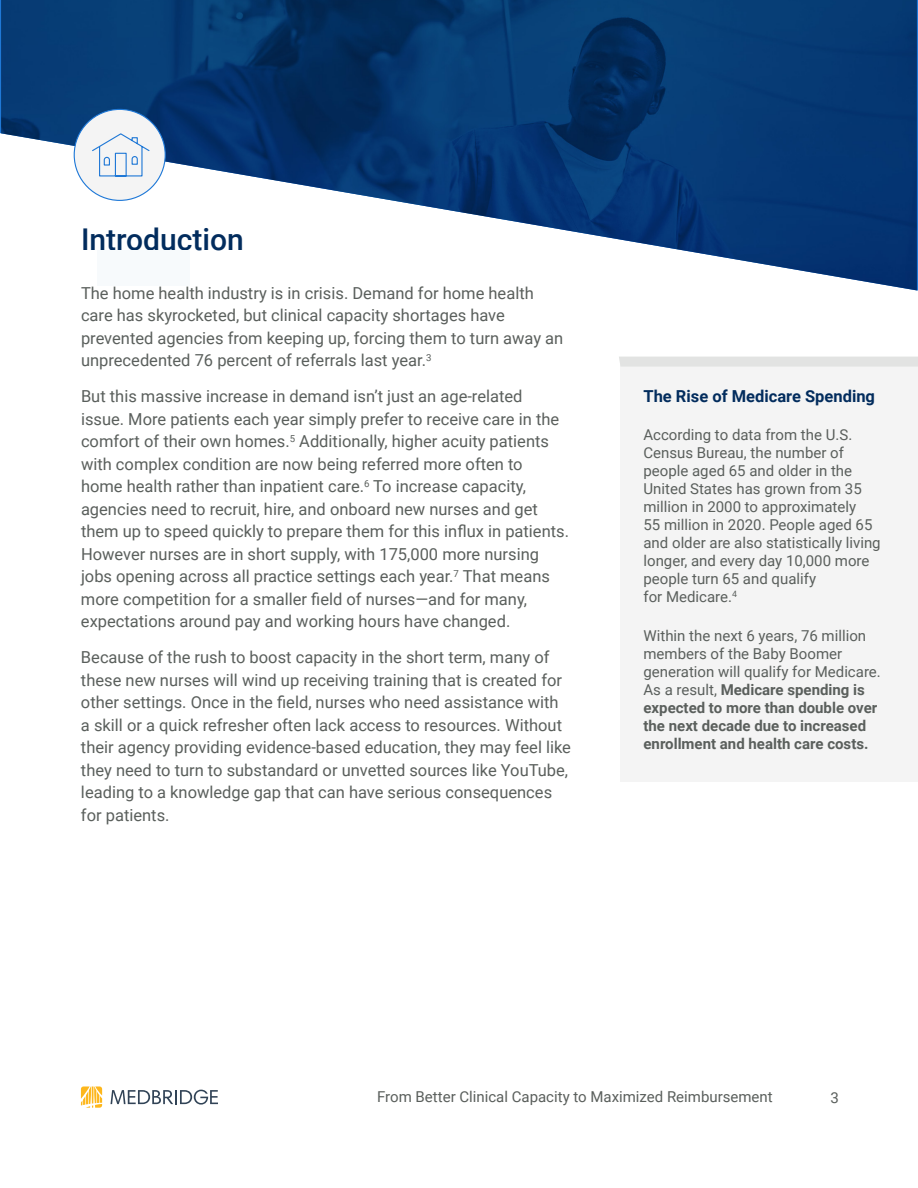
<style>
.page{position:relative;width:918px;height:1188px;background:#fff}
.page>*{position:absolute;margin:0;border:0;box-sizing:border-box;transform-origin:0 0}
.t1{font:500 30px "Roboto";color:#022c5d}
.t2{font:16.5px/22.5px "Roboto";color:#5a5f5c}
.t3{font:700 16.5px "Roboto";color:#022c5d}
.t4{font:15px/18px "Roboto";color:#5a5f5c}
.t5{font:700 15px/18px "Roboto";color:#5a5f5c}
.s1{font-weight:400}
</style>
<div class="page">
<svg style="left:110px;top:1090px;width:108px;height:15px"></svg>
<svg style="left:81px;top:1087px;width:21px;height:21px"></svg>
<div style="left:620px;top:362px;width:298px;height:420px;background:#f4f4f4"></div>
<img style="left:1px;top:0;width:916px;height:290px">
<div style="left:74px;top:109px;width:91px;height:91px;background:#f4f4f4;border-radius:50%"></div>
<div style="left:619px;top:357px;width:299px;height:10px;background:#e2e3e2"></div>
<div style="left:98px;top:251px;width:92px;height:35px;background:#f7fafc"></div>
<svg style="left:92px;top:133px;width:58px;height:44px"></svg>
<h1 class="t1" style="left:81px;top:218px;width:164px">Introduction</h1>
<p class="t2" style="left:81px;top:281px;width:484px">The home health industry is in crisis. Demand for home health care has skyrocketed, but clinical capacity shortages have prevented agencies from keeping up, forcing them to turn away an unprecedented 76 percent of referrals last year.<sup>3</sup></p>
<p class="t2" style="left:81px;top:384px;width:490px">But this massive increase in demand isn’t just an age-related issue. More patients each year simply prefer to receive care in the comfort of their own homes.<sup>5</sup> Additionally, higher acuity patients with complex condition are now being referred more often to<br>home health rather than inpatient care.<sup>6</sup> To increase capacity, agencies need to recruit, hire, and onboard new nurses and get them up to speed quickly to prepare them for this influx in patients.<br>However nurses are in short supply, with 175,000 more nursing jobs opening across all practice settings each year.<sup>7</sup> That means more competition for a smaller field of nurses—and for many, expectations around pay and working hours have changed.</p>
<p class="t2" style="left:81px;top:645px;width:492px">Because of the rush to boost capacity in the short term, many of these new nurses will wind up receiving training that is created for other settings. Once in the field, nurses who need assistance with a skill or a quick refresher often lack access to resources. Without their agency providing evidence-based education, they may feel like they need to turn to substandard or unvetted sources like YouTube, leading to a knowledge gap that can have serious consequences for patients.</p>
<p class="t3" style="left:644px;top:385px;width:233px">The Rise of Medicare Spending</p>
<p class="t4" style="left:644px;top:426px;width:239px">According to data from the U.S.<br>Census Bureau, the number of people aged 65 and older in the<br>United States has grown from 35 million in 2000 to approximately<br>55 million in 2020. People aged 65 and older are also statistically living longer, and every day 10,000 more people turn 65 and qualify<br>for Medicare.<sup>4</sup></p>
<p class="t5" style="left:644px;top:626px;width:239px"><span class="s1">Within the next 6 years, 76 million members of the Baby Boomer generation will qualify for Medicare.<br>As a result,</span> Medicare spending is expected to more than double over the next decade due to increased enrollment and health care costs.</p>
<p class="t4" style="left:377px;top:1087px;width:397px">From Better Clinical Capacity to Maximized Reimbursement</p>
<p class="t4" style="left:831px;top:1088px;width:10px">3</p>
</div>
